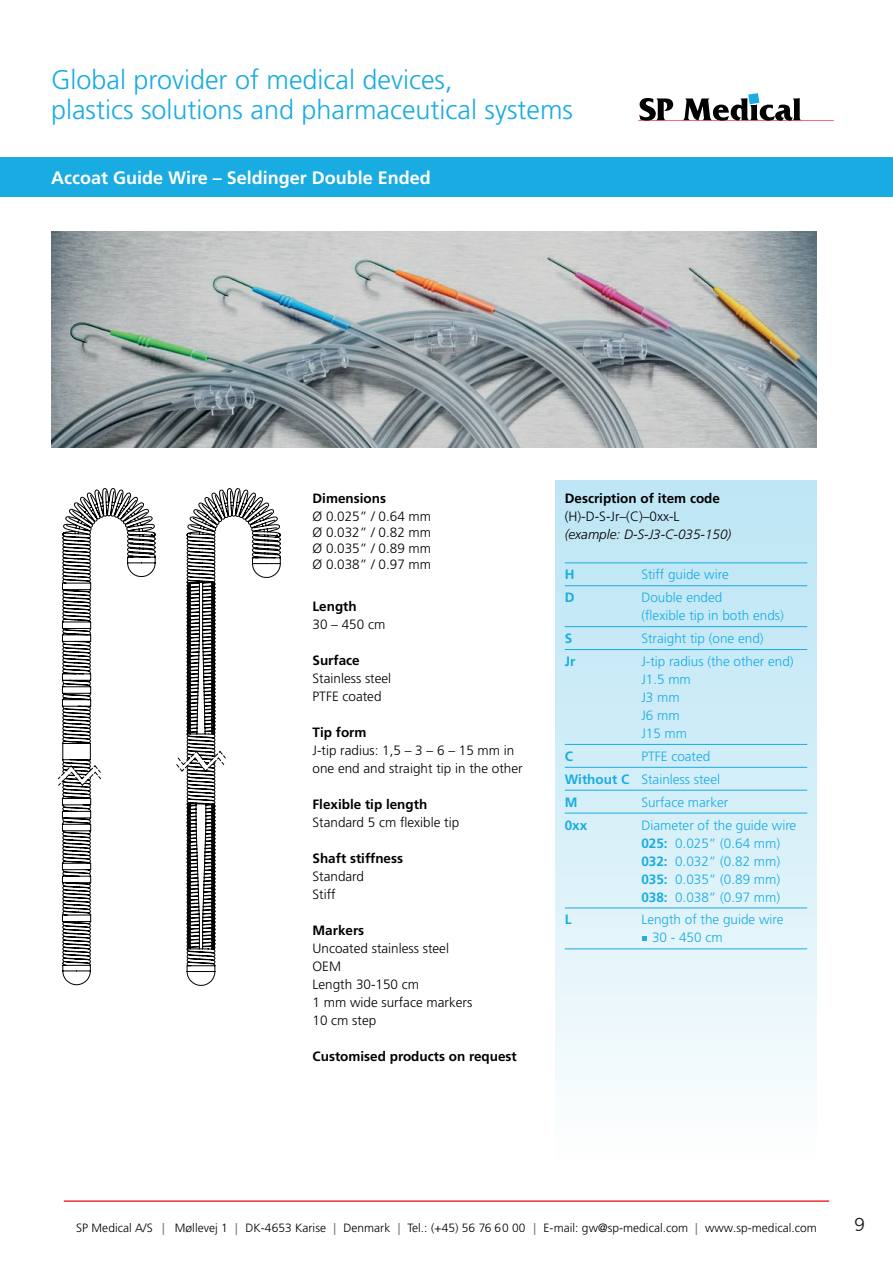
<style>
.page{position:relative;width:893px;height:1263px;background:#fff}
.page>*{position:absolute;margin:0;border:0;box-sizing:border-box;transform-origin:0 0}
.t1{font:300 27px/30px "Frutiger LT Std";color:#18ace3}
.t2{font:700 18px "Frutiger LT Std";color:#fff}
.t3{font:18px "News Gothic BT";color:#231f20}
.t4{font:300 13.5px/18px "Frutiger LT Std";color:#18ace3}
.t5{font:300 13.5px/18px "Frutiger LT Std";color:#000001}
.t6{font:700 13.5px "Frutiger LT Std";color:#000001}
.t7{font:italic 300 13.5px "Frutiger LT Std";color:#000001}
.t8{font:700 13.5px "Frutiger LT Std";color:#18ace3}
.t9{font:300 12px "Frutiger LT Std";letter-spacing:.005em;color:#000001}
.s1{font-weight:700}
.s2{font-weight:400;color:#767b7f}
</style>
<div class="page">
<div style="left:556px;top:480px;width:261px;height:684px;background:linear-gradient(to bottom,#b7e3f4,#fafdfe)"></div>
<hr style="left:565px;top:563px;width:76px;height:1px;background:#18ace3">
<hr style="left:641px;top:563px;width:166px;height:1px;background:#18ace3">
<hr style="left:565px;top:585px;width:76px;height:1px;background:#18ace3">
<hr style="left:641px;top:585px;width:166px;height:1px;background:#18ace3">
<hr style="left:565px;top:790px;width:76px;height:1px;background:#18ace3">
<hr style="left:641px;top:790px;width:166px;height:1px;background:#18ace3">
<hr style="left:565px;top:813px;width:76px;height:1px;background:#18ace3">
<hr style="left:641px;top:813px;width:166px;height:1px;background:#18ace3">
<hr style="left:565px;top:626px;width:76px;height:1px;background:#18ace3">
<hr style="left:641px;top:626px;width:166px;height:1px;background:#18ace3">
<hr style="left:565px;top:649px;width:76px;height:1px;background:#18ace3">
<hr style="left:641px;top:649px;width:166px;height:1px;background:#18ace3">
<hr style="left:565px;top:744px;width:76px;height:1px;background:#18ace3">
<hr style="left:641px;top:744px;width:166px;height:1px;background:#18ace3">
<hr style="left:565px;top:767px;width:76px;height:1px;background:#18ace3">
<hr style="left:641px;top:767px;width:166px;height:1px;background:#18ace3">
<hr style="left:565px;top:908px;width:76px;height:1px;background:#18ace3">
<hr style="left:641px;top:908px;width:166px;height:1px;background:#18ace3">
<hr style="left:565px;top:948px;width:76px;height:1px;background:#18ace3">
<hr style="left:641px;top:948px;width:166px;height:1px;background:#18ace3">
<div style="left:0;top:158px;width:893px;height:39px;background:#18ace3"></div>
<svg style="left:638px;top:93px;width:196px;height:28px"></svg>
<svg style="left:57px;top:774px;width:5px;height:12px"></svg>
<svg style="left:62px;top:488px;width:94px;height:497px"></svg>
<svg style="left:186px;top:488px;width:95px;height:498px"></svg>
<img style="left:51px;top:232px;width:765px;height:216px">
<svg style="left:642px;top:937px;width:4px;height:4px"></svg>
<hr style="left:64px;top:1200px;width:765px;height:2px;background:#ee2e33">
<h1 class="t1" style="left:51px;top:65px;width:524px">Global provider of medical devices,<br>plastics solutions and pharmaceutical systems</h1>
<h2 class="t2" style="left:51px;top:167px;width:381px">Accoat Guide Wire – Seldinger Double Ended</h2>
<p class="t6" style="left:312px;top:490px;width:75px">Dimensions</p>
<p class="t5" style="left:312px;top:508px;width:120px;line-height:16.2px;text-align:justify">Ø 0.025” / 0.64 mm Ø 0.032” / 0.82 mm Ø 0.035” / 0.89 mm Ø 0.038” / 0.97 mm</p>
<p class="t6" style="left:312px;top:598px;width:46px">Length</p>
<p class="t5" style="left:312px;top:615px;width:74px">30 – 450 cm</p>
<p class="t6" style="left:312px;top:652px;width:49px">Surface</p>
<p class="t5" style="left:312px;top:669px;width:80px">Stainless steel<br>PTFE coated</p>
<p class="t6" style="left:312px;top:724px;width:56px">Tip form</p>
<p class="t5" style="left:312px;top:741px;width:212px">J-tip radius: 1,5 – 3 – 6 – 15 mm in one end and straight tip in the other</p>
<p class="t6" style="left:312px;top:796px;width:116px">Flexible tip length</p>
<p class="t5" style="left:312px;top:813px;width:148px">Standard 5 cm flexible tip</p>
<p class="t6" style="left:312px;top:850px;width:92px">Shaft stiffness</p>
<p class="t5" style="left:312px;top:867px;width:53px">Standard<br>Stiff</p>
<p class="t6" style="left:312px;top:922px;width:53px">Markers</p>
<p class="t5" style="left:312px;top:939px;width:161px">Uncoated stainless steel<br>OEM<br>Length 30-150 cm<br>1 mm wide surface markers<br>10 cm step</p>
<p class="t6" style="left:312px;top:1048px;width:206px">Customised products on request</p>
<p class="t6" style="left:565px;top:490px;width:157px">Description of item code</p>
<p class="t5" style="left:565px;top:507px;width:116px">(H)-D-S-Jr–(C)–0xx-L</p>
<p class="t7" style="left:565px;top:526px;width:168px">(example: D-S-J3-C-035-150)</p>
<p class="t8" style="left:565px;top:567px;width:11px">H</p>
<p class="t4" style="left:641px;top:566px;width:89px">Stiff guide wire</p>
<p class="t8" style="left:565px;top:590px;width:11px">D</p>
<p class="t4" style="left:641px;top:589px;width:144px">Double ended<br>(flexible tip in both ends)</p>
<p class="t8" style="left:565px;top:630px;width:9px">S</p>
<p class="t4" style="left:641px;top:630px;width:124px">Straight tip (one end)</p>
<p class="t8" style="left:565px;top:653px;width:12px">Jr</p>
<p class="t4" style="left:641px;top:652px;width:154px">J-tip radius (the other end)<br>J1.5 mm<br>J3 mm<br>J6 mm<br>J15 mm</p>
<p class="t8" style="left:565px;top:748px;width:10px">C</p>
<p class="t4" style="left:565px;top:745px;width:157px;line-height:23px;text-indent:77px">PTFE coated<br><span class="s1">Without C</span> Stainless steel<br><span class="s1">M</span></p>
<p class="t4" style="left:641px;top:793px;width:88px">Surface marker</p>
<p class="t8" style="left:565px;top:817px;width:24px">0xx</p>
<p class="t4" style="left:641px;top:816px;width:157px">Diameter of the guide wire<br><span class="s1">025:</span> 0.025” (0.64 mm)<br><span class="s1">032:</span> 0.032” (0.82 mm)<br><span class="s1">035:</span> 0.035” (0.89 mm)<br><span class="s1">038:</span> 0.038” (0.97 mm)</p>
<p class="t8" style="left:565px;top:912px;width:8px">L</p>
<p class="t4" style="left:652px;top:911px;width:133px;text-indent:-11px">Length of the guide wire<br>30 - 450 cm</p>
<p class="t9" style="left:76px;top:1221px;width:742px">SP Medical A/S <span class="s2">|</span> Møllevej 1 <span class="s2">|</span> DK-4653 Karise <span class="s2">|</span> Denmark <span class="s2">|</span> Tel.: (+45) 56 76 60 00 <span class="s2">|</span> E-mail: gw@sp-medical.com <span class="s2">|</span> www.sp-medical.com</p>
<h2 class="t3" style="left:854px;top:1214px;width:12px">9</h2>
</div>
